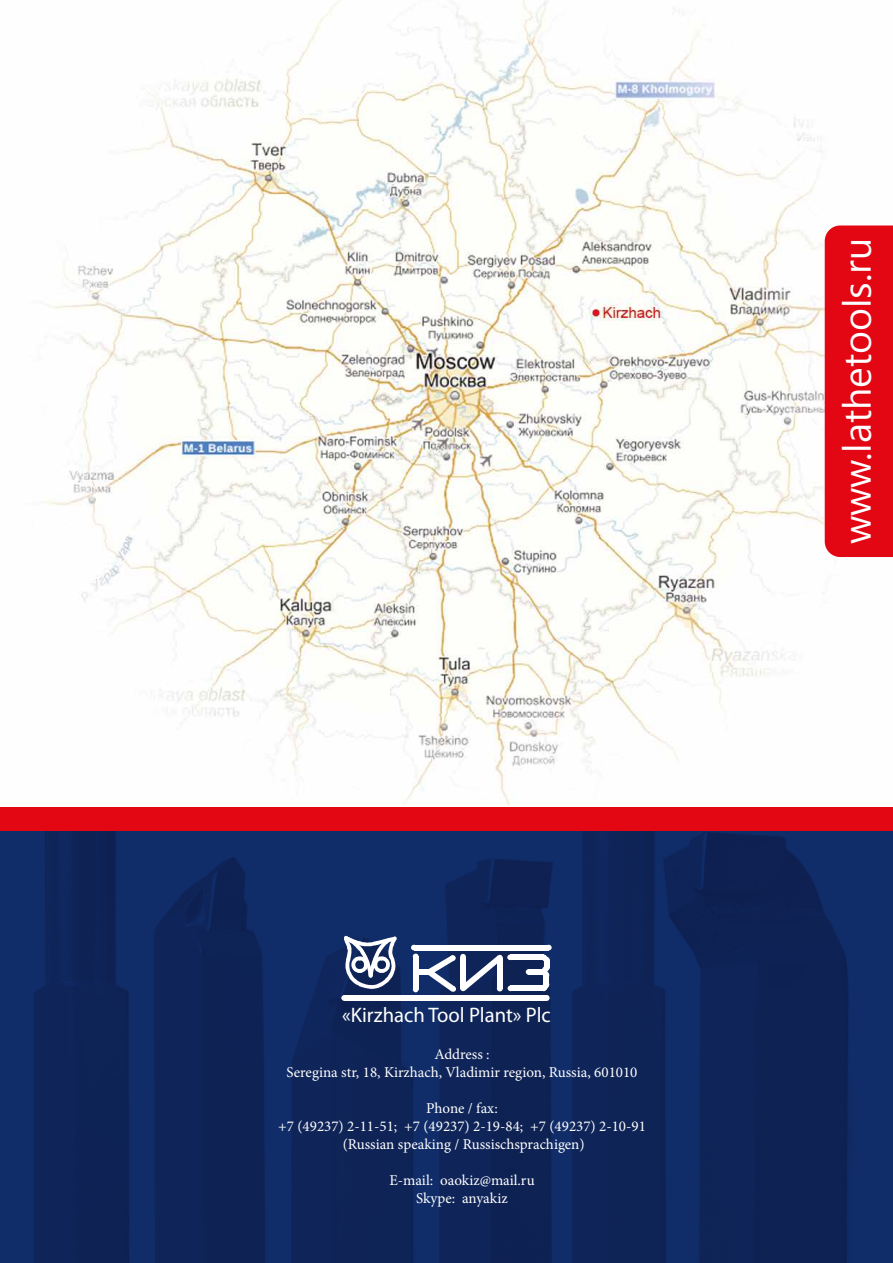
<style>
.page{position:relative;width:893px;height:1263px;background:#fff}
.page>*{position:absolute;margin:0;border:0;box-sizing:border-box;transform-origin:0 0}
.t1{font:39.15px "Segoe UI";color:#fff}
.t2{font:21px "Myriad Pro";color:#fff}
.t3{font:15px/18px "Minion Pro";color:#fff;text-align:center}
</style>
<div class="page">
<img style="left:44px;top:0;width:849px;height:805px">
<img style="left:0;top:831px;width:893px;height:432px">
<div style="left:0;top:807px;width:893px;height:24px;background:#e30613"></div>
<div style="left:414px;top:945px;width:135px;height:5px;background:#fff"></div>
<div style="left:344px;top:995px;width:203px;height:6px;background:#fff"></div>
<svg style="left:341px;top:995px;width:3px;height:6px"></svg>
<div style="left:413px;top:956px;width:5px;height:33px;background:#fff"></div>
<svg style="left:413px;top:989px;width:5px;height:3px"></svg>
<svg style="left:411px;top:945px;width:7px;height:14px"></svg>
<div style="left:416px;top:969px;width:13px;height:6px;background:#fff"></div>
<div style="left:510px;top:954px;width:34px;height:6px;background:#fff"></div>
<div style="left:511px;top:985px;width:33px;height:6px;background:#fff"></div>
<svg style="left:426px;top:954px;width:87px;height:38px"></svg>
<div style="left:529px;top:969px;width:15px;height:6px;background:#fff"></div>
<svg style="left:541px;top:945px;width:11px;height:56px"></svg>
<svg style="left:526px;top:969px;width:3px;height:6px"></svg>
<svg style="left:344px;top:936px;width:53px;height:53px"></svg>
<div style="left:825px;top:225px;width:68px;height:332px;background:#e30613"></div>
<h2 class="t2" style="left:342px;top:1002px;width:210px">«Kirzhach Tool Plant» Plc</h2>
<p class="t3" style="left:287px;top:1045px;width:352px">Address :<br>Seregina str, 18, Kirzhach, Vladimir region, Russia, 601010</p>
<p class="t3" style="left:278px;top:1099px;width:369px">Phone / fax:<br>+7 (49237) 2-11-51; +7 (49237) 2-19-84; +7 (49237) 2-10-91 (Russian speaking / Russischsprachigen)</p>
<p class="t3" style="left:389px;top:1171px;width:147px">E-mail: oaokiz@mail.ru<br>Skype: anyakiz</p>
<h1 class="t1" style="left:830px;top:544px;width:308px;rotate:-90deg">www.lathetools.ru</h1>
</div>
